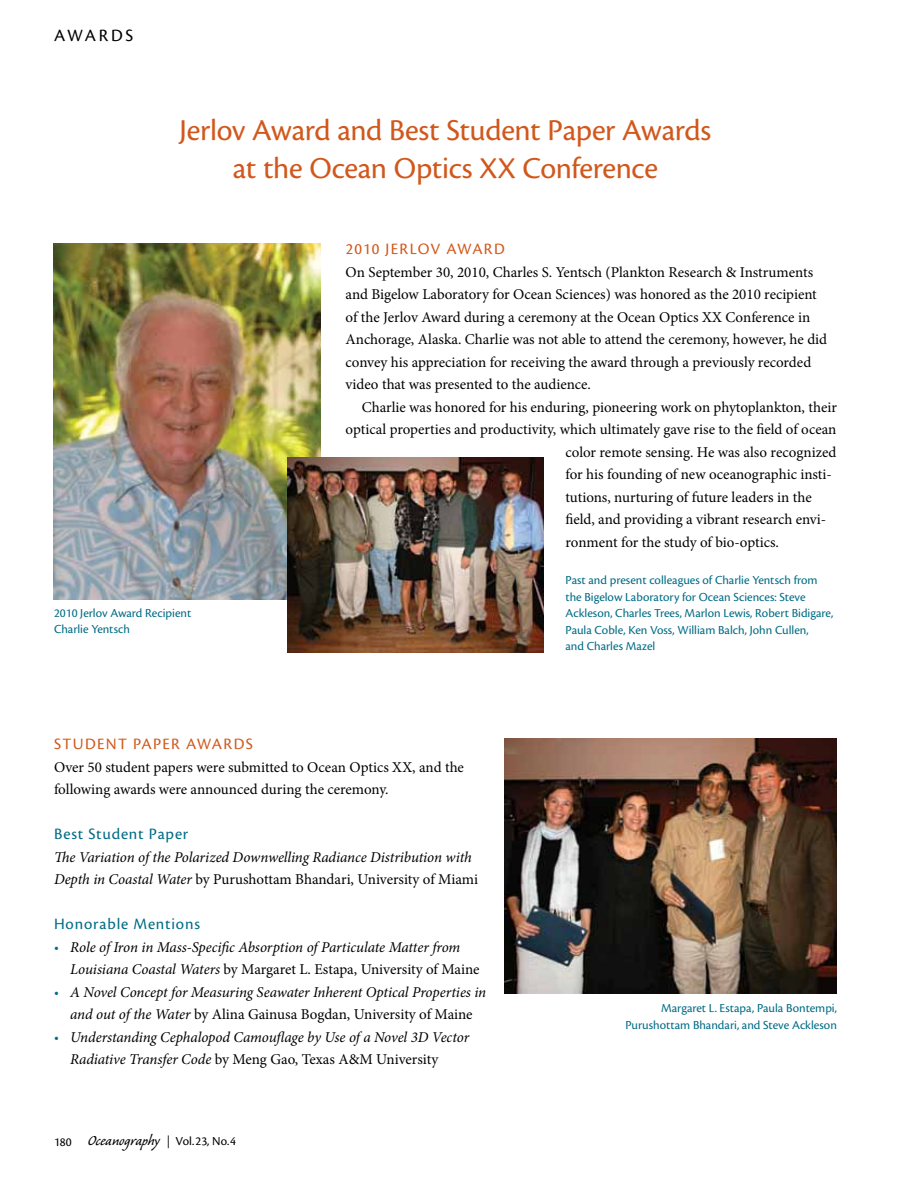
<style>
.page{position:relative;width:918px;height:1188px;background:#fff}
.page>*{position:absolute;margin:0;border:0;box-sizing:border-box;transform-origin:0 0}
.t1{font:31.5px/37.5px "Cronos Pro";letter-spacing:-.01em;color:#d1581c;text-align:center}
.t2{font:18px "Cronos Pro";letter-spacing:.15em;color:#000}
.t3{font:16.5px "Cronos Pro";letter-spacing:.08em;color:#d1581c}
.t4{font:16.5px "Cronos Pro";letter-spacing:.05em;color:#006c85}
.t5{font:15px/22.5px "Minion Pro";letter-spacing:-.005em;color:#000}
.t6{font:italic 15px/22.5px "Minion Pro";letter-spacing:-.01em;color:#000}
.t7{font:12.75px/16.5px "Cronos Pro";color:#006c85}
.t8{font:12.75px "Cronos Pro";color:#000}
.s1{font-style:normal}
.s2{font-family:"Cronos Pro";font-style:normal;font-size:15.45px;color:#006c85}
.s3{font-family:"Caliban";font-size:18px}
.s4{font-family:"Minion Pro"}
</style>
<div class="page">
<img style="left:505px;top:739px;width:332px;height:255px">
<img style="left:54px;top:244px;width:266px;height:355px">
<img style="left:288px;top:457px;width:256px;height:195px">
<p class="t2" style="left:54px;top:25px;width:81px">Awards</p>
<h1 class="t1" style="left:180px;top:112px;width:533px">Jerlov Award and Best Student Paper Awards at the Ocean Optics XX Conference</h1>
<p class="t7" style="left:54px;top:604px;width:139px">2010 Jerlov Award Recipient<br>Charlie Yentsch</p>
<p class="t3" style="left:346px;top:240px;width:75px">2010 Jerlov</p>
<p class="t3" style="left:447px;top:240px;width:60px">Awa rd</p>
<p class="t5" style="left:346px;top:261px;width:483px">On September 30, 2010, Charles S. Yentsch (Plankton Research &amp; Instruments and Bigelow Laboratory for Ocean Sciences) was honored as the 2010 recipient of the Jerlov Award during a ceremony at the Ocean Optics XX Conference in Anchorage, Alaska. Charlie was not able to attend the ceremony, however, he did convey his appreciation for receiving the award through a previously recorded video that was presented to the audience.</p>
<p class="t5" style="left:362px;top:396px;width:477px">Charlie was honored for his enduring, pioneering work on phytoplankton, their</p>
<p class="t5" style="left:346px;top:418px;width:492px">optical properties and productivity, which ultimately gave rise to the field of ocean</p>
<p class="t5" style="left:566px;top:441px;width:272px">color remote sensing. He was also recognized</p>
<p class="t5" style="left:566px;top:463px;width:268px">for his founding of new oceanographic insti-</p>
<p class="t5" style="left:566px;top:486px;width:248px">tutions, nurturing of future leaders in the</p>
<p class="t5" style="left:566px;top:508px;width:262px">field, and providing a vibrant research envi-</p>
<p class="t5" style="left:566px;top:531px;width:215px">ronment for the study of bio-optics.</p>
<p class="t7" style="left:565px;top:572px;width:269px">Past and present colleagues of Charlie Yentsch from the Bigelow Laboratory for Ocean Sciences: Steve Ackleson, Charles Trees, Marlon Lewis, Robert Bidigare, Paula Coble, Ken Voss, William Balch, John Cullen,<br>and Charles Mazel</p>
<p class="t3" style="left:54px;top:735px;width:200px">Student Paper Awards</p>
<p class="t5" style="left:54px;top:756px;width:412px">Over 50 student papers were submitted to Ocean Optics XX, and the following awards were announced during the ceremony.</p>
<p class="t4" style="left:54px;top:825px;width:136px">Best Student Paper</p>
<p class="t6" style="left:54px;top:846px;width:426px">The Variation of the Polarized Downwelling Radiance Distribution with<br>Depth in Coastal Water <span class="s1">by Purushottam Bhandari, University of Miami</span></p>
<p class="t4" style="left:54px;top:915px;width:147px">Honorable Mentions</p>
<p class="t6" style="left:70px;top:936px;width:411px;text-indent:-16px"><span class="s2">•</span> Role of Iron in Mass-Specific Absorption of Particulate Matter from<br>Louisiana Coastal Waters <span class="s1">by Margaret L. Estapa, University of Maine</span></p>
<p class="t6" style="left:54px;top:981px;width:434px;text-align:center"><span class="s2">•</span> A Novel Concept for Measuring Seawater Inherent Optical Properties in and out of the Water <span class="s1">by Alina Gainusa Bogdan, University of Maine</span></p>
<p class="t6" style="left:70px;top:1026px;width:401px;text-indent:-16px"><span class="s2">•</span> Understanding Cephalopod Camouflage by Use of a Novel 3D Vector<br>Radiative Transfer Code <span class="s1">by Meng Gao, Texas A&amp;M University</span></p>
<p class="t8" style="left:54px;top:1134px;width:183px">180 <span class="s3">Oceanography</span> <span class="s4">|</span> Vol.23, No.4</p>
<p class="t7" style="left:625px;top:1000px;width:213px;text-align:right">Margaret L. Estapa, Paula Bontempi,<br>Purushottam Bhandari, and Steve Ackleson</p>
</div>
